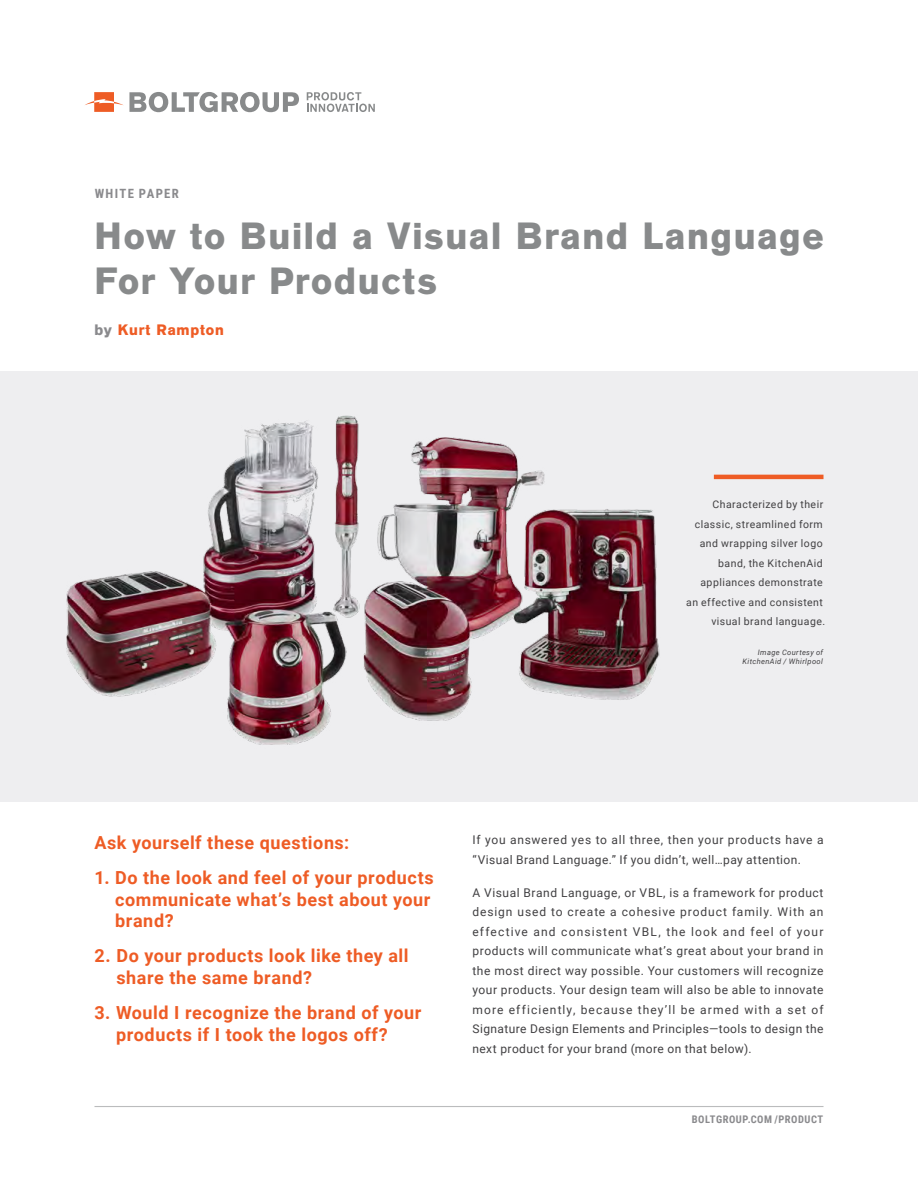
<style>
.page{position:relative;width:918px;height:1188px;background:#fff}
.page>*{position:absolute;margin:0;border:0;box-sizing:border-box;transform-origin:0 0}
.t1{font:700 37.5px/45px "AG Old Face";letter-spacing:.045em;color:#888a8b}
.t2{font:700 18px/21.6px "Roboto";letter-spacing:.03em;color:#ee5c25}
.t3{font:700 15px "AG Old Face";letter-spacing:.055em;color:#ee5c25}
.t4{font:700 12.75px "Roboto Condensed";letter-spacing:.105em;color:#8a8a8d}
.t5{font:12px/19.5px "Roboto";letter-spacing:.04em;color:#414042}
.t6{font:10.5px/19.5px "Roboto";letter-spacing:.045em;color:#414042;text-align:right}
.t7{font:700 10.5px "Roboto Condensed";letter-spacing:.05em;color:#8a8a8d}
.t8{font:italic 7.5px/9px "Roboto";letter-spacing:.05em;color:#414042;text-align:right}
.s1{color:#8a8a8d}
</style>
<div class="page">
<hr style="left:94px;top:1106px;width:730px;height:1px;background:#bbbcbd">
<div style="left:0;top:371px;width:918px;height:430px;background:#eeeef0"></div>
<img style="left:66px;top:415px;width:594px;height:330px">
<svg style="left:85px;top:92px;width:214px;height:20px"></svg>
<svg style="left:307px;top:92px;width:68px;height:20px"></svg>
<hr style="left:714px;top:475px;width:110px;height:4px;background:#ee5c25">
<p class="t4" style="left:95px;top:184px;width:86px">WHITE PAPER</p>
<h1 class="t1" style="left:94px;top:214px;width:730px">How to Build a Visual Brand Language<br>For Your Products</h1>
<p class="t3" style="left:94px;top:321px;width:131px"><span class="s1">by</span> Kurt Rampton</p>
<p class="t6" style="left:686px;top:494px;width:141px">Characterized by their classic, streamlined form and wrapping silver logo band, the KitchenAid appliances demonstrate<br>an effective and consistent visual brand language.</p>
<p class="t8" style="left:742px;top:647px;width:82px">Image Courtesy of<br>KitchenAid / Whirlpool</p>
<h2 class="t2" style="left:94px;top:831px;width:256px">Ask yourself these questions:</h2>
<h2 class="t2" style="left:115px;top:866px;width:320px;text-indent:-21px">1. Do the look and feel of your products communicate what’s best about your brand?</h2>
<h2 class="t2" style="left:116px;top:944px;width:294px;text-indent:-22px">2. Do your products look like they all share the same brand?</h2>
<h2 class="t2" style="left:116px;top:1001px;width:307px;text-indent:-22px">3. Would I recognize the brand of your products if I took the logos off?</h2>
<p class="t5" style="left:472px;top:830px;width:353px">If you answered yes to all three, then your products have a “Visual Brand Language.” If you didn’t, well…pay attention.</p>
<p class="t5" style="left:472px;top:882px;width:353px;text-align:justify">A Visual Brand Language, or VBL, is a framework for product design used to create a cohesive product family. With an effective and consistent VBL, the look and feel of your products will communicate what’s great about your brand in the most direct way possible. Your customers will recognize your products. Your design team will also be able to innovate more efficiently, because they’ll be armed with a set of Signature Design Elements and Principles—tools to design the next product for your brand (more on that below).</p>
<p class="t7" style="left:692px;top:1112px;width:133px">BOLTGROUP.COM /PRODUCT</p>
</div>
